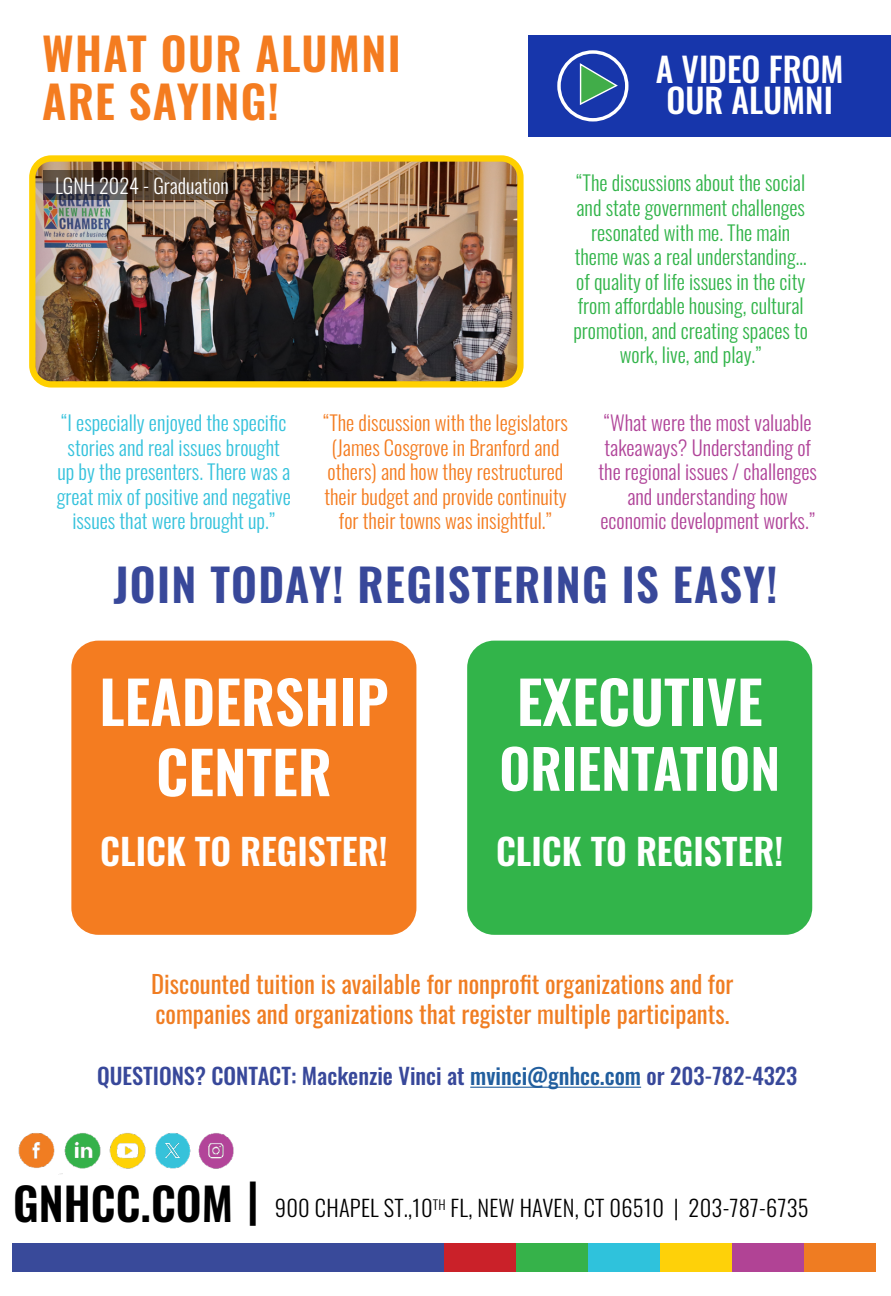
<style>
.page{position:relative;width:891px;height:1296px;background:#fff}
.page>*{position:absolute;margin:0;border:0;box-sizing:border-box;transform-origin:0 0}
.t1{font:600 58.5px/70.2px "Oswald";color:#fff;text-align:center}
.t2{font:600 54px "Oswald";color:#fff}
.t3{font:600 45px "Oswald";letter-spacing:.03em;color:#38489a}
.t4{font:600 45px/47.2px "Oswald";letter-spacing:.03em;color:#f47c20}
.t5{font:600 36px "Oswald";color:#fff}
.t6{font:500 33.75px/31.5px "Oswald";color:#fff;text-align:center}
.t7{font:24.75px/29.7px "Oswald";color:#f07d22}
.t8{font:500 22.5px "Oswald";color:#38489a}
.t9{font:300 22.5px "Oswald";letter-spacing:.01em;color:#000}
.t10{font:300 20.47px/24.5px "Oswald";color:#32b44a;text-align:center}
.t11{font:300 20.47px/24.5px "Oswald";color:#f47c20;text-align:center}
.t12{font:300 20.47px/24.5px "Oswald";color:#35c2dc;text-align:center}
.t13{font:300 20.47px/24.5px "Oswald";color:#b04499;text-align:center}
.t14{font:300 20.25px "Oswald";color:#fff}
.s1{color:#215e9e}
.s2{font-weight:600;font-size:45px}
</style>
<div class="page">
<img style="left:36px;top:162px;width:481px;height:219px">
<div style="left:29px;top:155px;width:495px;height:233px;border:6px solid #ffd000;border-radius:19px"></div>
<svg style="left:43px;top:170px;width:192px;height:30px"></svg>
<div style="left:71px;top:641px;width:345px;height:294px;background:#f47c20;border-radius:27px"></div>
<div style="left:467px;top:641px;width:345px;height:294px;background:#32b44a;border-radius:27px"></div>
<hr style="left:470px;top:1087px;width:171px;height:1px;background:#215e9e">
<div style="left:444px;top:1244px;width:72px;height:28px;background:#ca2129"></div>
<div style="left:516px;top:1244px;width:72px;height:28px;background:#36b24a"></div>
<div style="left:588px;top:1244px;width:72px;height:28px;background:#2fc2dc"></div>
<div style="left:660px;top:1244px;width:72px;height:28px;background:#fed109"></div>
<div style="left:732px;top:1244px;width:72px;height:28px;background:#b14395"></div>
<div style="left:804px;top:1244px;width:71px;height:28px;background:#ef7c22"></div>
<div style="left:13px;top:1244px;width:431px;height:28px;background:#394a9a"></div>
<img style="left:109px;top:1133px;width:37px;height:36px">
<img style="left:18px;top:1133px;width:44px;height:41px">
<img style="left:198px;top:1133px;width:36px;height:36px">
<img style="left:155px;top:1133px;width:36px;height:36px">
<img style="left:58px;top:1133px;width:43px;height:39px">
<div style="left:162px;top:1140px;width:21px;height:21px;background:#36c2da;border-radius:50%"></div>
<img style="left:166px;top:1143px;width:14px;height:15px">
<div style="left:528px;top:35px;width:363px;height:102px;background:#1736ab"></div>
<div style="left:557px;top:50px;width:72px;height:72px;border:3px solid #fff;border-radius:50%"></div>
<svg style="left:579px;top:62px;width:40px;height:44px"></svg>
<h3 class="t4" style="left:42px;top:33px;width:360px">WHAT OUR ALUMNI<br>ARE SAYING!</h3>
<p class="t14" style="left:55px;top:168px;width:175px">LGNH 2024 - Graduation</p>
<h3 class="t6" style="left:656px;top:56px;width:189px">A VIDEO FROM<br>OUR ALUMNI</h3>
<p class="t10" style="left:573px;top:168px;width:236px">“The discussions about the social and state government challenges resonated with me. The main theme was a real understanding… of quality of life issues in the city from affordable housing, cultural promotion, and creating spaces to work, live, and play.”</p>
<p class="t12" style="left:57px;top:408px;width:236px">“I especially enjoyed the specific stories and real issues brought up by the presenters. There was a great mix of positive and negative issues that were brought up.”</p>
<p class="t11" style="left:323px;top:408px;width:246px">“The discussion with the legislators (James Cosgrove in Branford and others) and how they restructured their budget and provide continuity for their towns was insightful.”</p>
<p class="t13" style="left:599px;top:408px;width:220px">“What were the most valuable takeaways? Understanding of the regional issues / challenges and understanding how economic development works.”</p>
<h3 class="t3" style="left:113px;top:562px;width:666px">JOIN TODAY! REGISTERING IS EASY!</h3>
<h1 class="t1" style="left:99px;top:671px;width:291px">LEADERSHIP<br>CENTER</h1>
<h3 class="t5" style="left:100px;top:833px;width:289px">CLICK TO REGISTER!</h3>
<h1 class="t1" style="left:517px;top:671px;width:247px">EXECUTIVE</h1>
<h2 class="t2" style="left:499px;top:741px;width:283px">ORIENTATION</h2>
<h3 class="t5" style="left:496px;top:833px;width:289px">CLICK TO REGISTER!</h3>
<p class="t7" style="left:151px;top:967px;width:584px">Discounted tuition is available for nonprofit organizations and for companies and organizations that register multiple participants.</p>
<p class="t8" style="left:97px;top:1064px;width:702px">QUESTIONS? CONTACT: Mackenzie Vinci at <span class="s1">mvinci@gnhcc.com</span> or 203-782-4323</p>
<p class="t9" style="left:13px;top:1188px;width:797px"><span class="s2">GNHCC.COM |</span> 900 CHAPEL ST.,10<sup>TH</sup> FL, NEW HAVEN, CT 06510 | 203-787-6735</p>
</div>
